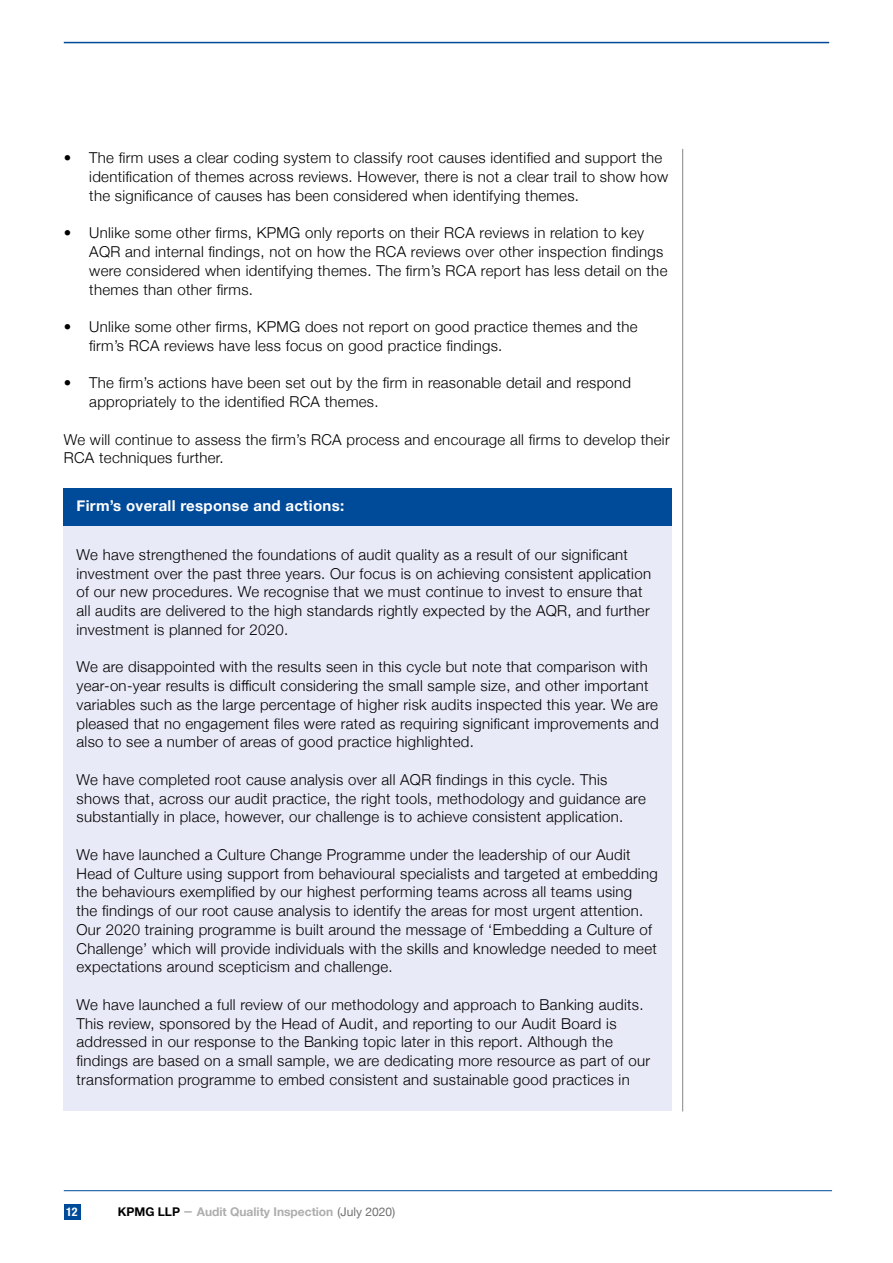
<style>
.page{position:relative;width:893px;height:1263px;background:#fff}
.page>*{position:absolute;margin:0;border:0;box-sizing:border-box;transform-origin:0 0}
.t1{font:300 15px/18.8px "Helvetica Neue";letter-spacing:.02em;color:#000}
.t2{font:700 15px "Helvetica Neue";letter-spacing:.02em;color:#fff}
.t3{font:700 12px "Helvetica Neue";color:#aeaeae}
.t4{font:700 condensed 12px "Helvetica Neue";color:#fff}
.s1{color:#000}
.s2{font-family:"Minion Pro";font-weight:400;font-size:18px;color:#878787}
.s3{font-weight:400;color:#706f6f}
</style>
<div class="page">
<div style="left:64px;top:1204px;width:16px;height:16px;background:#004a9a"></div>
<hr style="left:64px;top:42px;width:765px;height:1px;background:#004a9a">
<hr style="left:682px;top:149px;width:1px;height:962px;background:#878787">
<hr style="left:64px;top:1190px;width:768px;height:1px;background:#004a9a">
<div style="left:64px;top:488px;width:608px;height:38px;background:#004a9a"></div>
<hr style="left:64px;top:526px;width:608px;height:1px;background:#004a9a">
<div style="left:64px;top:527px;width:608px;height:584px;background:#e9eaf7"></div>
<p class="t1" style="left:89px;top:148px;width:581px;text-indent:-26px">• The firm uses a clear coding system to classify root causes identified and support the identification of themes across reviews. However, there is not a clear trail to show how the significance of causes has been considered when identifying themes.</p>
<p class="t1" style="left:89px;top:223px;width:580px;text-indent:-26px">• Unlike some other firms, KPMG only reports on their RCA reviews in relation to key AQR and internal findings, not on how the RCA reviews over other inspection findings were considered when identifying themes. The firm’s RCA report has less detail on the themes than other firms.</p>
<p class="t1" style="left:89px;top:316px;width:550px;text-indent:-26px">• Unlike some other firms, KPMG does not report on good practice themes and the firm’s RCA reviews have less focus on good practice findings.</p>
<p class="t1" style="left:89px;top:373px;width:543px;text-indent:-26px">• The firm’s actions have been set out by the firm in reasonable detail and respond appropriately to the identified RCA themes.</p>
<p class="t1" style="left:64px;top:429px;width:607px">We will continue to assess the firm’s RCA process and encourage all firms to develop their<br>RCA techniques further.</p>
<p class="t2" style="left:77px;top:494px;width:269px">Firm’s overall response and actions:</p>
<p class="t1" style="left:77px;top:544px;width:576px">We have strengthened the foundations of audit quality as a result of our significant investment over the past three years. Our focus is on achieving consistent application of our new procedures. We recognise that we must continue to invest to ensure that all audits are delivered to the high standards rightly expected by the AQR, and further investment is planned for 2020.</p>
<p class="t1" style="left:77px;top:656px;width:584px">We are disappointed with the results seen in this cycle but note that comparison with year-on-year results is difficult considering the small sample size, and other important variables such as the large percentage of higher risk audits inspected this year. We are pleased that no engagement files were rated as requiring significant improvements and also to see a number of areas of good practice highlighted.</p>
<p class="t1" style="left:77px;top:769px;width:571px">We have completed root cause analysis over all AQR findings in this cycle. This shows that, across our audit practice, the right tools, methodology and guidance are substantially in place, however, our challenge is to achieve consistent application.</p>
<p class="t1" style="left:77px;top:844px;width:583px">We have launched a Culture Change Programme under the leadership of our Audit Head of Culture using support from behavioural specialists and targeted at embedding the behaviours exemplified by our highest performing teams across all teams using<br>the findings of our root cause analysis to identify the areas for most urgent attention.<br>Our 2020 training programme is built around the message of ‘Embedding a Culture of Challenge’ which will provide individuals with the skills and knowledge needed to meet expectations around scepticism and challenge.</p>
<p class="t1" style="left:77px;top:994px;width:575px">We have launched a full review of our methodology and approach to Banking audits.<br>This review, sponsored by the Head of Audit, and reporting to our Audit Board is addressed in our response to the Banking topic later in this report. Although the findings are based on a small sample, we are dedicating more resource as part of our transformation programme to embed consistent and sustainable good practices in</p>
<p class="t4" style="left:66px;top:1202px;width:13px">12</p>
<p class="t3" style="left:118px;top:1203px;width:279px"><span class="s1">KPMG LLP</span> <span class="s2">–</span> Audit Quality Inspection <span class="s3">(July 2020)</span></p>
</div>
